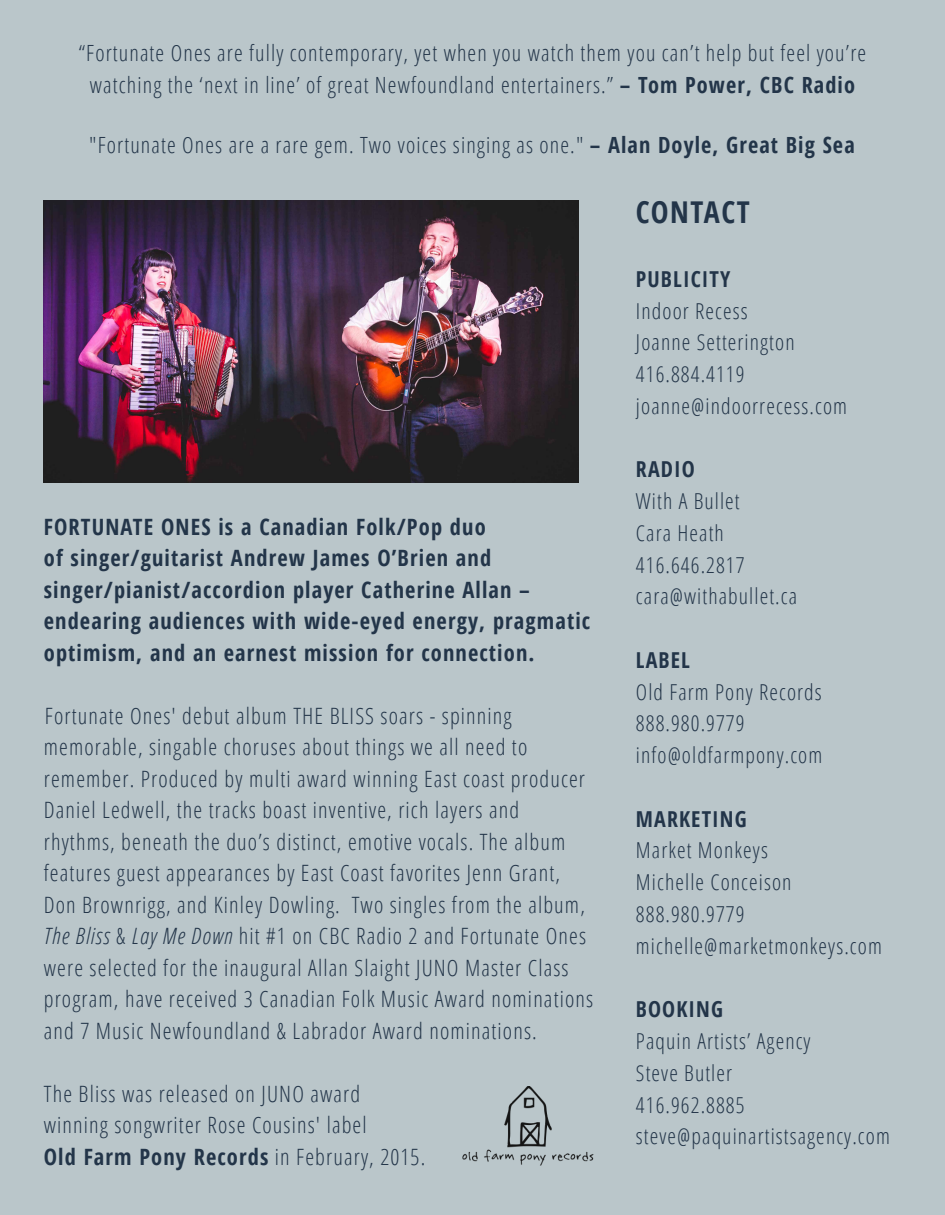
<style>
.page{position:relative;width:945px;height:1215px;background:#bac6ca}
.page>*{position:absolute;margin:0;border:0;box-sizing:border-box;transform-origin:0 0}
.t1{font:700 condensed 30px "Open Sans";letter-spacing:.05em;color:#233549}
.t2{font:300 condensed 22.5px/31.5px "Open Sans";letter-spacing:.05em;color:#233549}
.t3{font:700 condensed 22.5px/31.5px "Open Sans";letter-spacing:.05em;color:#233549}
.t4{font:300 condensed 22.35px/32.2px "Open Sans";letter-spacing:.05em;color:#233549;text-align:center}
.t5{font:300 condensed 21.9px/31.8px "Open Sans";letter-spacing:.05em;color:#233549}
.t6{font:700 condensed 21.9px "Open Sans";letter-spacing:.05em;color:#233549}
.s1{font-weight:700}
.s2{font-style:italic}
</style>
<div class="page">
<img style="left:462px;top:1086px;width:131px;height:79px">
<img style="left:44px;top:201px;width:535px;height:282px">
<p class="t4" style="left:79px;top:36px;width:789px">“Fortunate Ones are fully contemporary, yet when you watch them you can’t help but feel you’re watching the ‘next in line’ of great Newfoundland entertainers.” <span class="s1">– Tom Power, CBC Radio</span></p>
<p class="t4" style="left:89px;top:128px;width:767px">"Fortunate Ones are a rare gem. Two voices singing as one." <span class="s1">– Alan Doyle, Great Big Sea</span></p>
<h1 class="t1" style="left:636px;top:191px;width:115px">CONTACT</h1>
<p class="t3" style="left:44px;top:510px;width:548px">FORTUNATE ONES is a Canadian Folk/Pop duo<br>of singer/guitarist Andrew James O’Brien and singer/pianist/accordion player Catherine Allan – endearing audiences with wide-eyed energy, pragmatic optimism, and an earnest mission for connection.</p>
<p class="t2" style="left:44px;top:699px;width:551px">Fortunate Ones' debut album THE BLISS soars - spinning memorable, singable choruses about things we all need to remember. Produced by multi award winning East coast producer Daniel Ledwell, the tracks boast inventive, rich layers and rhythms, beneath the duo’s distinct, emotive vocals. The album features guest appearances by East Coast favorites Jenn Grant, Don Brownrigg, and Kinley Dowling. Two singles from the album, <span class="s2">The Bliss</span> &amp; <span class="s2">Lay Me Down</span> hit #1 on CBC Radio 2 and Fortunate Ones were selected for the inaugural Allan Slaight JUNO Master Class program, have received 3 Canadian Folk Music Award nominations and 7 Music Newfoundland &amp; Labrador Award nominations.</p>
<p class="t2" style="left:44px;top:1077px;width:383px">The Bliss was released on JUNO award winning songwriter Rose Cousins' label<br><span class="s1">Old Farm Pony Records</span> in February, 2015.</p>
<p class="t6" style="left:636px;top:264px;width:96px">PUBLICITY</p>
<p class="t5" style="left:636px;top:294px;width:213px">Indoor Recess<br>Joanne Setterington<br>416.884.4119 joanne@indoorrecess.com</p>
<p class="t6" style="left:636px;top:454px;width:60px">RADIO</p>
<p class="t5" style="left:636px;top:485px;width:163px">With A Bullet<br>Cara Heath<br>416.646.2817 cara@withabullet.ca</p>
<p class="t6" style="left:636px;top:645px;width:56px">LABEL</p>
<p class="t5" style="left:636px;top:675px;width:188px">Old Farm Pony Records<br>888.980.9779 info@oldfarmpony.com</p>
<p class="t6" style="left:636px;top:803px;width:112px">MARKETING</p>
<p class="t5" style="left:636px;top:834px;width:247px">Market Monkeys<br>Michelle Conceison<br>888.980.9779 michelle@marketmonkeys.com</p>
<p class="t6" style="left:636px;top:994px;width:88px">BOOKING</p>
<p class="t5" style="left:636px;top:1024px;width:255px">Paquin Artists’ Agency<br>Steve Butler<br>416.962.8885 steve@paquinartistsagency.com</p>
</div>
